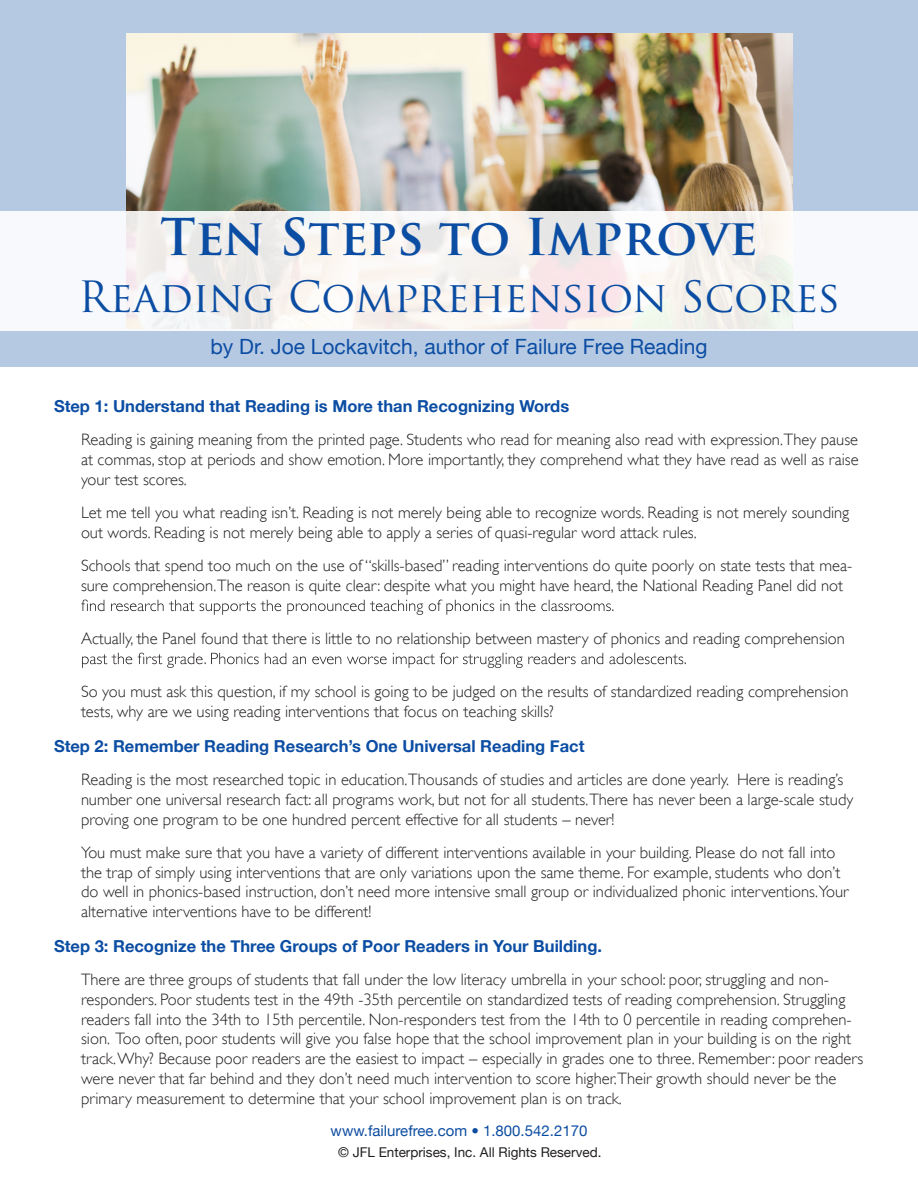
<style>
.page{position:relative;width:918px;height:1188px;background:#fff}
.page>*{position:absolute;margin:0;border:0;box-sizing:border-box;transform-origin:0 0}
.t1{font:700 49.5px "Trajan Pro";color:#0b4da3}
.t2{font:42px "Trajan Pro";letter-spacing:-.01em;color:#0b4da3}
.t3{font:21px "Helvetica Neue";color:#0b4da3}
.t4{font:300 16.5px/19.8px "Gill Sans";color:#231f20}
.t5{font:700 16.5px "Helvetica Neue";color:#0b4da3}
.t6{font:15px "Helvetica Neue";color:#0d4da1}
.t7{font:13.5px "Helvetica Neue";color:#231f20}
</style>
<div class="page">
<div style="left:0;top:0;width:917px;height:367px;background:#b6c9e3"></div>
<img style="left:126px;top:33px;width:667px;height:178px">
<svg style="left:0;top:211px;width:917px;height:119px;background:#f5f3f2"></svg>
<svg style="left:81px;top:600px;width:532px;height:15px"></svg>
<svg style="left:82px;top:653px;width:604px;height:15px"></svg>
<h1 class="t1" style="left:161px;top:207px;width:598px">Ten Steps to Improve</h1>
<h2 class="t2" style="left:78px;top:270px;width:764px">Reading Comprehension Scores</h2>
<p class="t3" style="left:210px;top:334px;width:499px">by Dr. Joe Lockavitch, author of Failure Free Reading</p>
<p class="t5" style="left:54px;top:396px;width:517px">Step 1: Understand that Reading is More than Recognizing Words</p>
<p class="t4" style="left:81px;top:430px;width:779px;text-align:justify">Reading is gaining meaning from the printed page. Students who read for meaning also read with expression.They pause at commas, stop at periods and show emotion. More importantly, they comprehend what they have read as well as raise your test scores.</p>
<p class="t4" style="left:81px;top:503px;width:770px">Let me tell you what reading isn’t. Reading is not merely being able to recognize words. Reading is not merely sounding out words. Reading is not merely being able to apply a series of quasi-regular word attack rules.</p>
<p class="t4" style="left:81px;top:556px;width:773px">Schools that spend too much on the use of “skills-based” reading interventions do quite poorly on state tests that mea&shy;sure comprehension.The reason is quite clear: despite what you might have heard, the National Reading Panel did not</p>
<p class="t4" style="left:81px;top:629px;width:765px">Actually, the Panel found that there is little to no relationship between mastery of phonics and reading comprehension</p>
<p class="t4" style="left:81px;top:682px;width:769px">So you must ask this question, if my school is going to be judged on the results of standardized reading comprehension tests, why are we using reading interventions that focus on teaching skills?</p>
<p class="t5" style="left:54px;top:736px;width:532px">Step 2: Remember Reading Research’s One Universal Reading Fact</p>
<p class="t4" style="left:81px;top:769px;width:774px">Reading is the most researched topic in education.Thousands of studies and articles are done yearly. Here is reading’s number one universal research fact: all programs work, but not for all students.There has never been a large-scale study proving one program to be one hundred percent effective for all students – never!</p>
<p class="t4" style="left:81px;top:842px;width:769px">You must make sure that you have a variety of different interventions available in your building. Please do not fall into the trap of simply using interventions that are only variations upon the same theme. For example, students who don’t do well in phonics-based instruction, don’t need more intensive small group or individualized phonic interventions.Your alternative interventions have to be different!</p>
<p class="t5" style="left:54px;top:936px;width:549px">Step 3: Recognize the Three Groups of Poor Readers in Your Building.</p>
<p class="t4" style="left:81px;top:970px;width:784px">There are three groups of students that fall under the low literacy umbrella in your school: poor, struggling and non&shy;responders. Poor students test in the 49th -35th percentile on standardized tests of reading comprehension. Struggling readers fall into the 34th to 15th percentile. Non-responders test from the 14th to 0 percentile in reading comprehen&shy;sion. Too often, poor students will give you false hope that the school improvement plan in your building is on the right track.Why? Because poor readers are the easiest to impact – especially in grades one to three. Remember: poor readers were never that far behind and they don’t need much intervention to score higher.Their growth should never be the primary measurement to determine that your school improvement plan is on track.</p>
<p class="t6" style="left:331px;top:1122px;width:258px">www.failurefree.com • 1.800.542.2170</p>
<p class="t7" style="left:338px;top:1144px;width:265px">© JFL Enterprises, Inc. All Rights Reserved.</p>
</div>
